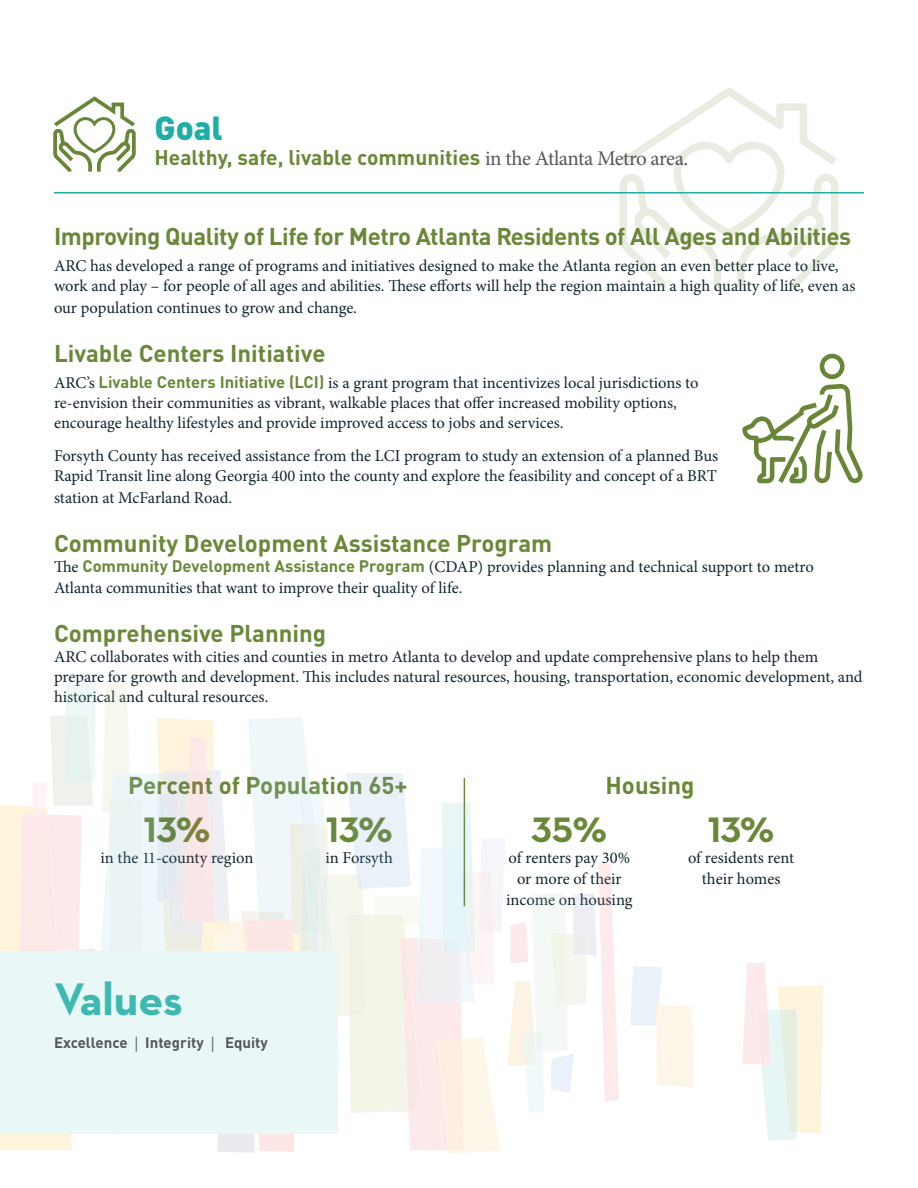
<style>
.page{position:relative;width:918px;height:1188px;background:#fff}
.page>*{position:absolute;margin:0;border:0;box-sizing:border-box;transform-origin:0 0}
.t1{font:700 46.5px "Neutraface Text";color:#1faea6}
.t2{font:700 36px "Neutraface Text";color:#6b8738}
.t3{font:900 33px "DIN Pro";color:#1faea6}
.t4{font:700 24px "DIN Pro";color:#6b8738}
.t5{font:700 24px "DIN Pro";letter-spacing:-.02em;color:#6b8738}
.t6{font:700 21px "DIN Pro";color:#6b8738}
.t7{font:16.5px/19.8px "Minion Pro";letter-spacing:-.005em;color:#12262e}
.t8{font:700 15px "DIN Pro";color:#545759}
.s1{font-family:"Minion Pro";font-weight:400;color:#565759}
.s2{font-family:"DIN Pro";font-weight:700;color:#6b8738}
</style>
<div class="page">
<svg style="left:619px;top:88px;width:220px;height:200px"></svg>
<svg style="left:670px;top:138px;width:118px;height:103px"></svg>
<svg style="left:53px;top:96px;width:83px;height:76px"></svg>
<hr style="left:54px;top:192px;width:810px;height:2px;background:#1faea6">
<svg style="left:742px;top:354px;width:121px;height:129px"></svg>
<svg style="left:630px;top:966px;width:64px;height:121px"></svg>
<svg style="left:742px;top:963px;width:81px;height:178px"></svg>
<svg style="left:0;top:683px;width:619px;height:471px"></svg>
<div style="left:0;top:951px;width:338px;height:183px;background:#e9f7f6"></div>
<p class="t3" style="left:154px;top:101px;width:70px">Goal</p>
<p class="t6" style="left:154px;top:141px;width:535px">Healthy, safe, livable communities <span class="s1">in the Atlanta Metro area.</span></p>
<p class="t5" style="left:54px;top:217px;width:799px">Improving Quality of Life for Metro Atlanta Residents of All Ages and Abilities</p>
<p class="t7" style="left:54px;top:256px;width:803px">ARC has developed a range of programs and initiatives designed to make the Atlanta region an even better place to live, work and play – for people of all ages and abilities. These efforts will help the region maintain a high quality of life, even as</p>
<p class="t7" style="left:54px;top:298px;width:305px">our population continues to grow and change.</p>
<p class="t4" style="left:54px;top:334px;width:273px">Livable Centers Initiative</p>
<p class="t7" style="left:54px;top:373px;width:646px">ARC’s <span class="s2">Livable Centers Initiative (LCI)</span> is a grant program that incentivizes local jurisdictions to re-envision their communities as vibrant, walkable places that offer increased mobility options, encourage healthy lifestyles and provide improved access to jobs and services.</p>
<p class="t7" style="left:54px;top:446px;width:666px">Forsyth County has received assistance from the LCI program to study an extension of a planned Bus<br>Rapid Transit line along Georgia 400 into the county and explore the feasibility and concept of a BRT</p>
<p class="t7" style="left:54px;top:488px;width:180px">station at McFarland Road.</p>
<p class="t4" style="left:54px;top:524px;width:500px">Community Development Assistance Program</p>
<p class="t7" style="left:54px;top:556px;width:761px;line-height:21.6px">The <span class="s2">Community Development Assistance Program</span> (CDAP) provides planning and technical support to metro<br>Atlanta communities that want to improve their quality of life.</p>
<p class="t4" style="left:54px;top:615px;width:274px">Comprehensive Planning</p>
<p class="t7" style="left:54px;top:647px;width:810px">ARC collaborates with cities and counties in metro Atlanta to develop and update comprehensive plans to help them prepare for growth and development. This includes natural resources, housing, transportation, economic development, and historical and cultural resources.</p>
<p class="t4" style="left:128px;top:766px;width:281px">Percent of Population 65+</p>
<p class="t4" style="left:606px;top:766px;width:90px">Housing</p>
<p class="t2" style="left:532px;top:807px;width:77px">35%</p>
<p class="t7" style="left:506px;top:847px;width:128px;line-height:21px;text-align:center">of renters pay 30% or more of their income on housing</p>
<p class="t2" style="left:144px;top:807px;width:68px">13%</p>
<p class="t7" style="left:100px;top:848px;width:155px">in the 11-county region</p>
<p class="t2" style="left:326px;top:807px;width:68px">13%</p>
<p class="t7" style="left:325px;top:848px;width:69px">in Forsyth</p>
<p class="t2" style="left:708px;top:807px;width:68px">13%</p>
<p class="t7" style="left:688px;top:847px;width:108px;line-height:21px;text-align:center">of residents rent their homes</p>
<h1 class="t1" style="left:54px;top:969px;width:130px">Values</h1>
<p class="t8" style="left:54px;top:1031px;width:215px">Excellence <span class="s1">|</span> Integrity <span class="s1">|</span> Equity</p>
</div>
